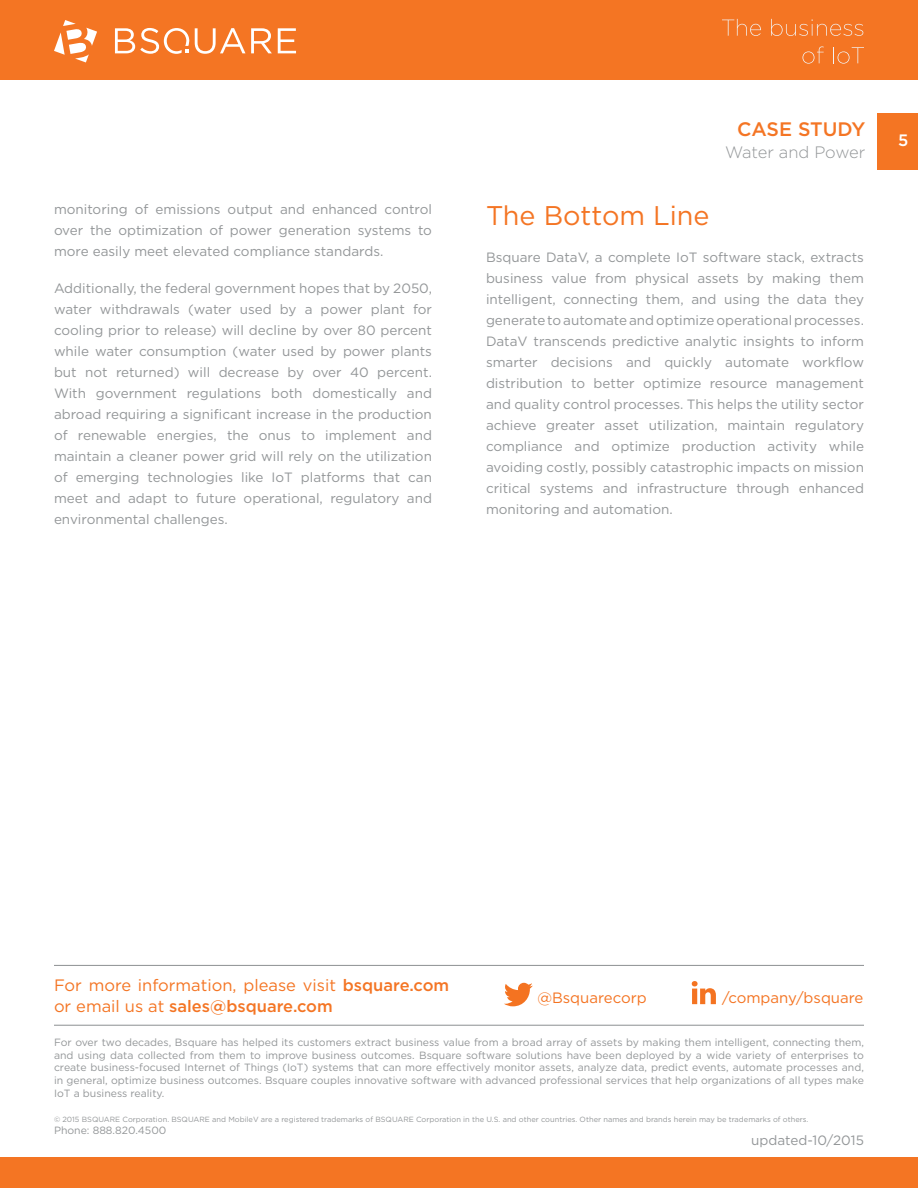
<style>
.page{position:relative;width:918px;height:1188px;background:#fff}
.page>*{position:absolute;margin:0;border:0;box-sizing:border-box;transform-origin:0 0}
.t1{font:27px "Gotham";color:#f47524}
.t2{font:500 19.5px "Gotham";color:#f47524}
.t3{font:16.5px/21px "Gotham";color:#f47524}
.t4{font:300 16.5px "Gotham";letter-spacing:-.005em;color:#939698}
.t5{font:500 16.5px "Gotham";color:#fff}
.t6{font:15px "Gotham";color:#f47321}
.t7{font:13.5px/21px "Gotham";color:#939698;text-align:justify}
.t8{font:10.5px/12.6px "Gotham";color:#939698;text-align:justify}
.t9{font:7.5px "Gotham";color:#939698}
.s1{font-weight:500}
</style>
<div class="page">
<div style="left:0;top:0;width:918px;height:80px;background:#f47523"></div>
<svg style="left:195px;top:28px;width:50px;height:26px"></svg>
<svg style="left:251px;top:28px;width:21px;height:25px"></svg>
<svg style="left:278px;top:28px;width:18px;height:25px"></svg>
<svg style="left:115px;top:28px;width:74px;height:26px"></svg>
<svg style="left:54px;top:20px;width:43px;height:42px"></svg>
<svg style="left:722px;top:19px;width:39px;height:17px"></svg>
<svg style="left:771px;top:19px;width:92px;height:17px"></svg>
<svg style="left:802px;top:46px;width:22px;height:18px"></svg>
<svg style="left:833px;top:47px;width:31px;height:17px"></svg>
<div style="left:0;top:1158px;width:918px;height:30px;background:#f47523"></div>
<div style="left:878px;top:113px;width:40px;height:56px;background:#f47523"></div>
<hr style="left:54px;top:1025px;width:810px;height:1px;background:#939698">
<hr style="left:54px;top:965px;width:810px;height:1px;background:#939698">
<svg style="left:504px;top:983px;width:29px;height:23px"></svg>
<svg style="left:692px;top:981px;width:24px;height:23px"></svg>
<p class="t7" style="left:54px;top:199px;width:380px">monitoring of emissions output and enhanced control over the optimization of power generation systems to more easily meet elevated compliance standards.</p>
<p class="t7" style="left:54px;top:278px;width:380px">Additionally, the federal government hopes that by 2050, water withdrawals (water used by a power plant for cooling prior to release) will decline by over 80 percent while water consumption (water used by power plants but not returned) will decrease by over 40 percent.<br>With government regulations both domestically and abroad requiring a significant increase in the production of renewable energies, the onus to implement and maintain a cleaner power grid will rely on the utilization of emerging technologies like IoT platforms that can meet and adapt to future operational, regulatory and environmental challenges.</p>
<h2 class="t2" style="left:737px;top:117px;width:130px">CASE STUDY</h2>
<p class="t4" style="left:725px;top:141px;width:142px">Water and Power</p>
<p class="t1" style="left:486px;top:198px;width:225px">The Bottom Line</p>
<p class="t7" style="left:486px;top:247px;width:380px">Bsquare DataV, a complete IoT software stack, extracts business value from physical assets by making them intelligent, connecting them, and using the data they generate to automate and optimize operational processes.<br>DataV transcends predictive analytic insights to inform smarter decisions and quickly automate workflow distribution to better optimize resource management and quality control processes. This helps the utility sector achieve greater asset utilization, maintain regulatory compliance and optimize production activity while avoiding costly, possibly catastrophic impacts on mission critical systems and infrastructure through enhanced monitoring and automation.</p>
<p class="t5" style="left:898px;top:130px;width:12px">5</p>
<p class="t3" style="left:54px;top:974px;width:397px">For more information, please visit <span class="s1">bsquare.com </span>or email us at <span class="s1">sales@bsquare.com</span></p>
<p class="t6" style="left:537px;top:989px;width:111px">@Bsquarecorp</p>
<p class="t6" style="left:722px;top:989px;width:143px">/company/bsquare</p>
<p class="t8" style="left:54px;top:1036px;width:812px">For over two decades, Bsquare has helped its customers extract business value from a broad array of assets by making them intelligent, connecting them, and using data collected from them to improve business outcomes. Bsquare software solutions have been deployed by a wide variety of enterprises to create business-focused Internet of Things (IoT) systems that can more effectively monitor assets, analyze data, predict events, automate processes and, in general, optimize business outcomes. Bsquare couples innovative software with advanced professional services that help organizations of all types make IoT a business reality.</p>
<p class="t9" style="left:54px;top:1114px;width:756px">© 2015 BSQUARE Corporation. BSQUARE and MobileV are a registered trademarks of BSQUARE Corporation in the U.S. and other countries. Other names and brands herein may be trademarks of others.</p>
<p class="t8" style="left:54px;top:1124px;width:114px">Phone: 888.820.4500</p>
<p class="t7" style="left:751px;top:1129px;width:114px">updated-10/2015</p>
</div>
